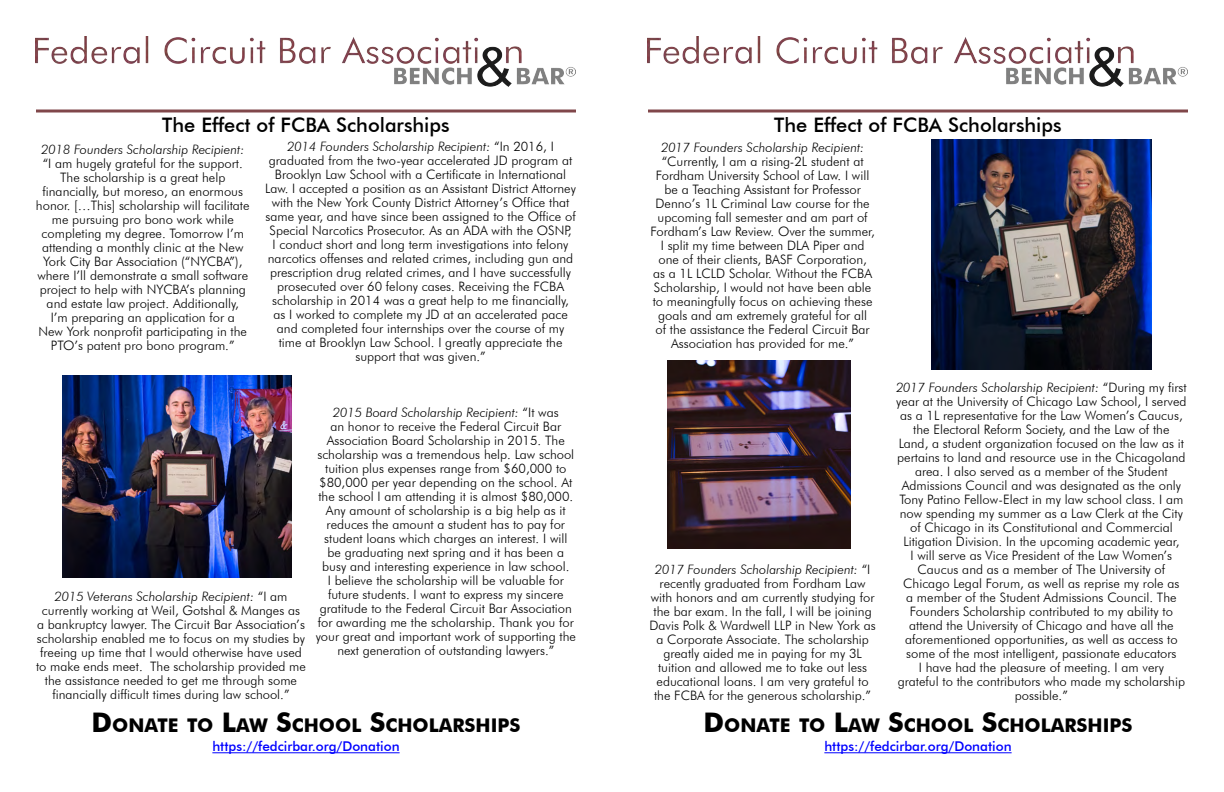
<style>
.page{position:relative;width:1224px;height:792px;background:#fff}
.page>*{position:absolute;margin:0;border:0;box-sizing:border-box;transform-origin:0 0}
.t1{font:500 20px "Futura BT";color:#000}
.t2{font:700 18.9px "Futura BT";color:#000}
.t3{font:500 13.5px "Futura BT";color:#00f}
.t4{font:300 13px/14px "Futura BT";color:#000;text-align:center}
.t5{font:italic 300 13px "Futura BT";color:#000}
.s1{font-style:italic}
.s2{font-size:27px}
</style>
<div class="page">
<hr style="left:36px;top:110px;width:540px;height:2px;background:#80474a">
<img style="left:36px;top:36px;width:540px;height:50px">
<img style="left:62px;top:376px;width:230px;height:201px">
<hr style="left:212px;top:752px;width:188px;height:1px;background:#00f">
<hr style="left:648px;top:110px;width:540px;height:2px;background:#80474a">
<img style="left:648px;top:36px;width:540px;height:50px">
<img style="left:931px;top:140px;width:221px;height:230px">
<hr style="left:824px;top:752px;width:188px;height:1px;background:#00f">
<img style="left:667px;top:361px;width:184px;height:188px">
<h1 class="t1" style="left:162px;top:112px;width:289px">The Effect of FCBA Scholarships</h1>
<p class="t5" style="left:41px;top:142px;width:205px">2018 Founders Scholarship Recipient:</p>
<p class="t4" style="left:36px;top:156px;width:215px">“I am hugely grateful for the support.<br>The scholarship is a great help financially, but moreso, an enormous honor. […This] scholarship will facilitate me pursuing pro bono work while completing my degree. Tomorrow I’m attending a monthly clinic at the New York City Bar Association (“NYCBA”), where I’ll demonstrate a small software project to help with NYCBA’s planning and estate law project. Additionally,<br>I’m preparing an application for a<br>New York nonprofit participating in the PTO’s patent pro bono program.”</p>
<p class="t4" style="left:265px;top:139px;width:312px"><span class="s1">2014 Founders Scholarship Recipient:</span> “In 2016, I graduated from the two-year accelerated JD program at Brooklyn Law School with a Certificate in International Law. I accepted a position as an Assistant District Attorney with the New York County District Attorney’s Office that same year, and have since been assigned to the Office of Special Narcotics Prosecutor. As an ADA with the OSNP,<br>I conduct short and long term investigations into felony narcotics offenses and related crimes, including gun and prescription drug related crimes, and I have successfully prosecuted over 60 felony cases. Receiving the FCBA scholarship in 2014 was a great help to me financially, as I worked to complete my JD at an accelerated pace and completed four internships over the course of my time at Brooklyn Law School. I greatly appreciate the support that was given.”</p>
<p class="t4" style="left:36px;top:589px;width:271px"><span class="s1">2015 Veterans Scholarship Recipient:</span> “I am currently working at Weil, Gotshal &amp; Manges as<br>a bankruptcy lawyer. The Circuit Bar Association’s scholarship enabled me to focus on my studies by freeing up time that I would otherwise have used to make ends meet. The scholarship provided me the assistance needed to get me through some financially difficult times during law school.”</p>
<p class="t4" style="left:316px;top:406px;width:262px"><span class="s1">2015 Board Scholarship Recipient:</span> “It was<br>an honor to receive the Federal Circuit Bar Association Board Scholarship in 2015. The scholarship was a tremendous help. Law school tuition plus expenses range from $60,000 to $80,000 per year depending on the school. At the school I am attending it is almost $80,000.<br>Any amount of scholarship is a big help as it reduces the amount a student has to pay for student loans which charges an interest. I will<br>be graduating next spring and it has been a busy and interesting experience in law school.<br>I believe the scholarship will be valuable for future students. I want to express my sincere gratitude to the Federal Circuit Bar Association for awarding me the scholarship. Thank you for your great and important work of supporting the next generation of outstanding lawyers.”</p>
<h2 class="t2" style="left:92px;top:714px;width:429px"><span class="s2">D</span>ONATE TO <span class="s2">L</span>AW <span class="s2">S</span>CHOOL <span class="s2">S</span>CHOLARSHIPS</h2>
<p class="t3" style="left:212px;top:738px;width:189px">https://fedcirbar.org/Donation</p>
<h1 class="t1" style="left:774px;top:112px;width:289px">The Effect of FCBA Scholarships</h1>
<p class="t5" style="left:661px;top:139px;width:205px">2017 Founders Scholarship Recipient:</p>
<p class="t4" style="left:650px;top:154px;width:226px">“Currently, I am a rising-2L student at Fordham University School of Law. I will be a Teaching Assistant for Professor Denno’s 1L Criminal Law course for the upcoming fall semester and am part of Fordham’s Law Review. Over the summer, I split my time between DLA Piper and one of their clients, BASF Corporation,<br>as a 1L LCLD Scholar. Without the FCBA Scholarship, I would not have been able to meaningfully focus on achieving these goals and am extremely grateful for all<br>of the assistance the Federal Circuit Bar Association has provided for me.”</p>
<p class="t4" style="left:649px;top:562px;width:228px"><span class="s1">2017 Founders Scholarship Recipient:</span> “I recently graduated from Fordham Law with honors and am currently studying for the bar exam. In the fall, I will be joining Davis Polk &amp; Wardwell LLP in New York as a Corporate Associate. The scholarship greatly aided me in paying for my 3L tuition and allowed me to take out less educational loans. I am very grateful to the FCBA for the generous scholarship.”</p>
<p class="t4" style="left:896px;top:380px;width:292px"><span class="s1">2017 Founders Scholarship Recipient:</span> “During my first year at the University of Chicago Law School, I served as a 1L representative for the Law Women’s Caucus, the Electoral Reform Society, and the Law of the<br>Land, a student organization focused on the law as it pertains to land and resource use in the Chicagoland area. I also served as a member of the Student Admissions Council and was designated as the only Tony Patino Fellow-Elect in my law school class. I am now spending my summer as a Law Clerk at the City of Chicago in its Constitutional and Commercial Litigation Division. In the upcoming academic year,<br>I will serve as Vice President of the Law Women’s Caucus and as a member of The University of Chicago Legal Forum, as well as reprise my role as<br>a member of the Student Admissions Council. The Founders Scholarship contributed to my ability to attend the University of Chicago and have all the aforementioned opportunities, as well as access to some of the most intelligent, passionate educators<br>I have had the pleasure of meeting. I am very<br>grateful to the contributors who made my scholarship possible.”</p>
<h2 class="t2" style="left:704px;top:714px;width:429px"><span class="s2">D</span>ONATE TO <span class="s2">L</span>AW <span class="s2">S</span>CHOOL <span class="s2">S</span>CHOLARSHIPS</h2>
<p class="t3" style="left:824px;top:738px;width:189px">https://fedcirbar.org/Donation</p>
</div>
